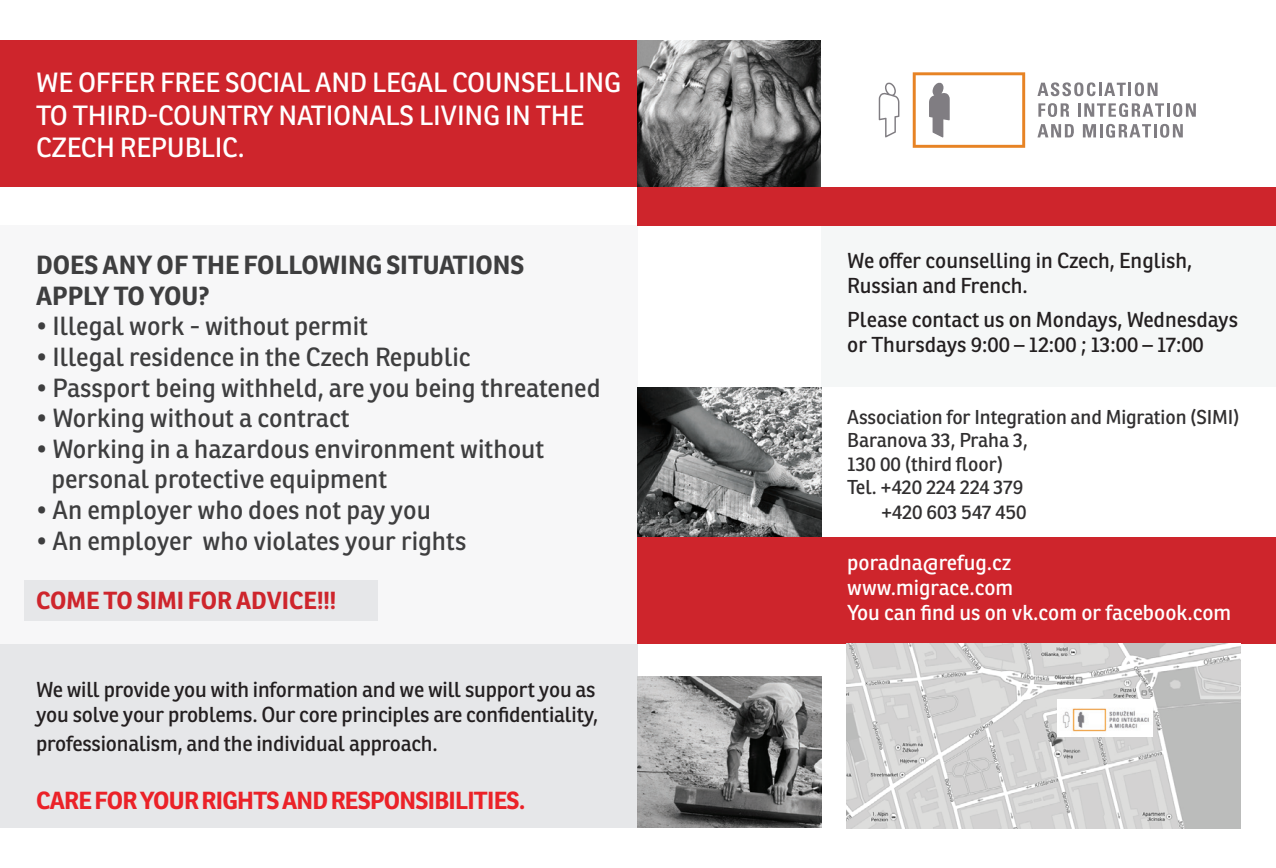
<style>
.page{position:relative;width:1276px;height:868px;background:#fff}
.page>*{position:absolute;margin:0;border:0;box-sizing:border-box;transform-origin:0 0}
.t1{font:27px "Ronnia";letter-spacing:-.01em;color:#fff}
.t2{font:25.5px/30.6px "Ronnia";color:#3e3e3f}
.t3{font:700 25.5px/30.6px "Ronnia";color:#3e3e3f}
.t4{font:700 24px "Ronnia";letter-spacing:-.03em;color:#eb2228}
.t5{font:700 24px "Ronnia";color:#ce252c}
.t6{font:21px/25.2px "Ronnia";letter-spacing:-.01em;color:#231f20}
.t7{font:21px/25.2px "Ronnia";color:#fff}
.t8{font:19.5px "Ronnia";letter-spacing:-.005em;color:#312f30}
</style>
<div class="page">
<div style="left:0;top:225px;width:638px;height:437px;background:#f7f7f8"></div>
<div style="left:0;top:37px;width:638px;height:150px;background:#ce252c"></div>
<div style="left:0;top:644px;width:638px;height:184px;background:#e6e7e9"></div>
<div style="left:821px;top:221px;width:455px;height:166px;background:#f5f7f7"></div>
<img style="left:638px;top:40px;width:183px;height:147px">
<img style="left:638px;top:387px;width:183px;height:150px">
<img style="left:638px;top:676px;width:183px;height:151px">
<div style="left:638px;top:187px;width:638px;height:38px;background:#ce252c"></div>
<div style="left:638px;top:537px;width:638px;height:107px;background:#ce252c"></div>
<div style="left:0;top:0;width:1276px;height:40px;background:#fff"></div>
<div style="left:0;top:827px;width:1276px;height:40px;background:#fff"></div>
<div style="left:24px;top:580px;width:353px;height:40px;background:#e6e7e9"></div>
<img style="left:846px;top:643px;width:394px;height:184px">
<img style="left:1057px;top:699px;width:95px;height:37px">
<svg style="left:912px;top:72px;width:113px;height:76px"></svg>
<svg style="left:878px;top:82px;width:21px;height:55px"></svg>
<svg style="left:1037px;top:82px;width:120px;height:14px"></svg>
<svg style="left:1038px;top:103px;width:31px;height:14px"></svg>
<hr style="left:1077px;top:103px;width:3px;height:14px;background:#807d82">
<svg style="left:1084px;top:103px;width:80px;height:14px"></svg>
<hr style="left:1166px;top:103px;width:3px;height:14px;background:#807d82">
<svg style="left:1173px;top:103px;width:22px;height:14px"></svg>
<svg style="left:1037px;top:124px;width:37px;height:13px"></svg>
<svg style="left:1083px;top:124px;width:99px;height:14px"></svg>
<p class="t1" style="left:36px;top:66px;width:58px">We offer</p>
<p class="t1" style="left:160px;top:66px;width:16px">free</p>
<p class="t1" style="left:225px;top:66px;width:15px">social</p>
<p class="t1" style="left:315px;top:66px;width:18px">and</p>
<p class="t1" style="left:372px;top:66px;width:16px">legal</p>
<p class="t1" style="left:452px;top:66px;width:17px">counselling</p>
<p class="t1" style="left:36px;top:98px;width:53px">to third</p>
<p class="t1" style="left:147px;top:98px;width:28px">-countr</p>
<p class="t1" style="left:258px;top:98px;width:37px">y nationals</p>
<p class="t1" style="left:419px;top:98px;width:53px">living</p>
<p class="t1" style="left:505px;top:98px;width:48px">in the</p>
<p class="t1" style="left:36px;top:130px;width:47px">Czech</p>
<p class="t1" style="left:120px;top:130px;width:32px">Republic</p>
<p class="t1" style="left:238px;top:130px;width:8px">.</p>
<p class="t3" style="left:36px;top:249px;width:490px">DOES ANY OF THE FOLLOWING SITUATIONS<br>APPLY TO YOU?</p>
<p class="t2" style="left:36px;top:311px;width:333px">• Illegal work - without permit</p>
<p class="t2" style="left:36px;top:341px;width:436px">• Illegal residence in the Czech Republic</p>
<p class="t2" style="left:36px;top:372px;width:566px">• Passport being withheld, are you being threatened</p>
<p class="t2" style="left:36px;top:402px;width:315px">• Working without a contract</p>
<p class="t2" style="left:51px;top:433px;width:494px;text-indent:-15px">• Working in a hazardous environment without personal protective equipment</p>
<p class="t2" style="left:36px;top:494px;width:396px">• An employer who does not pay you</p>
<p class="t2" style="left:36px;top:525px;width:432px">• An employer who violates your rights</p>
<p class="t5" style="left:36px;top:585px;width:301px">COME TO SIMI FOR ADVICE!!!</p>
<p class="t6" style="left:36px;top:676px;width:563px">We will provide you with information and we will support you as you solve your problems. Our core principles are confidentiality,</p>
<p class="t6" style="left:36px;top:730px;width:403px">professionalism, and the individual approach.</p>
<p class="t4" style="left:36px;top:784px;width:491px">CARE FOR YOUR RIGHTS AND RESPONSIBILITIES.</p>
<p class="t6" style="left:847px;top:247px;width:346px">We offer counselling in Czech, English,<br>Russian and French.</p>
<p class="t6" style="left:847px;top:306px;width:392px">Please contact us on Mondays, Wednesdays or Thursdays 9:00 – 12:00 ; 13:00 – 17:00</p>
<p class="t8" style="left:847px;top:404px;width:394px">Association for Integration and Migration (SIMI)</p>
<p class="t8" style="left:847px;top:428px;width:182px">Baranova 33, Praha 3,</p>
<p class="t8" style="left:847px;top:451px;width:157px">130 00 (third floor)</p>
<p class="t8" style="left:847px;top:475px;width:177px">Tel. +420 224 224 379</p>
<p class="t8" style="left:881px;top:500px;width:147px">+420 603 547 450</p>
<p class="t7" style="left:847px;top:549px;width:386px">poradna@refug.cz<br>www.migrace.com<br>You can find us on vk.com or facebook.com</p>
</div>
